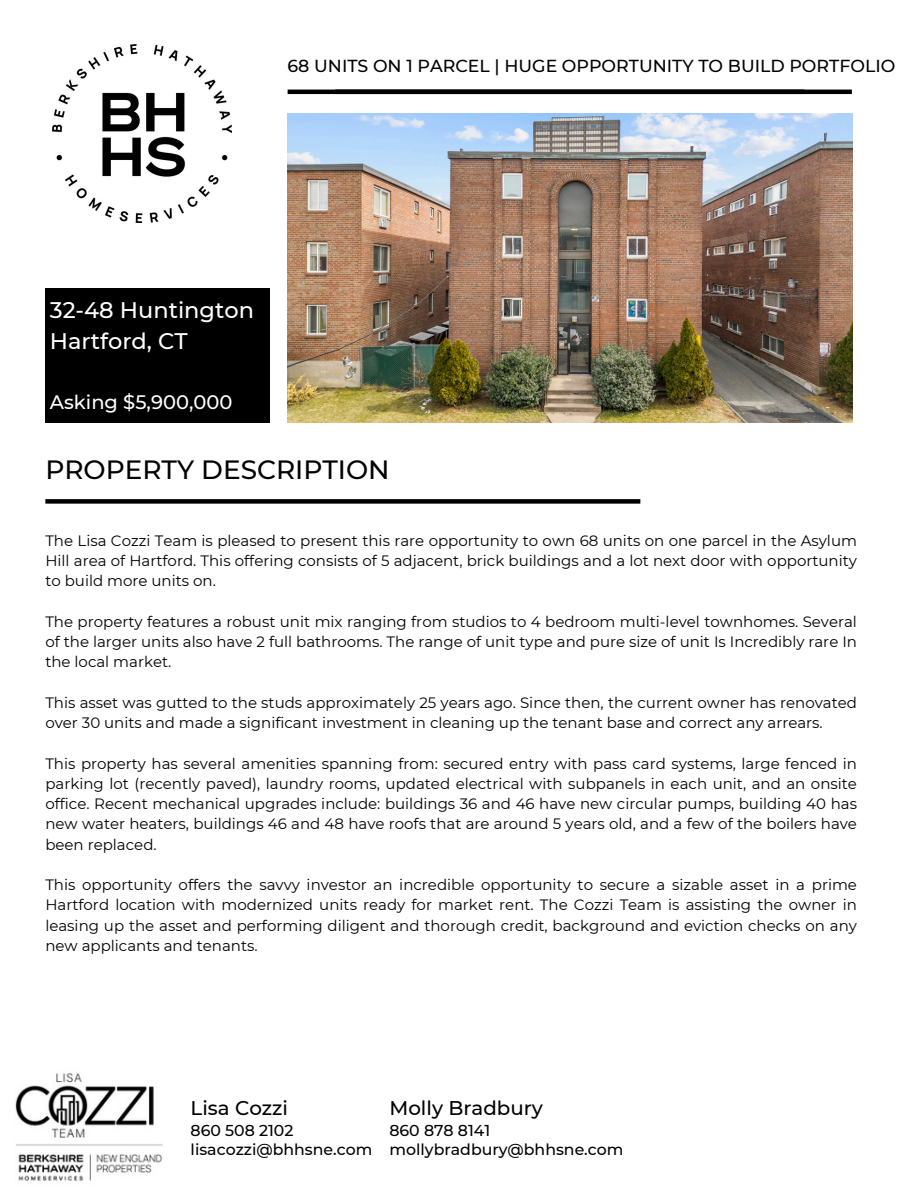
<style>
.page{position:relative;width:918px;height:1188px;background:#fff}
.page>*{position:absolute;margin:0;border:0;box-sizing:border-box;transform-origin:0 0}
.t1{font:500 26.4px "Montserrat";color:#000}
.t2{font:500 22.5px/31.5px "Montserrat";color:#fff}
.t3{font:500 19.8px "Montserrat";color:#000}
.t4{font:500 19.5px "Montserrat";color:#fff}
.t5{font:500 17.4px "Montserrat";color:#000}
.t6{font:500 15.75px "Montserrat";color:#000}
.t7{font:15px/20.2px "Montserrat";color:#000;text-align:justify}
</style>
<div class="page">
<hr style="left:288px;top:90px;width:516px;height:4px;background:#000">
<div style="left:45px;top:289px;width:225px;height:134px;background:#000"></div>
<img style="left:53px;top:44px;width:179px;height:179px">
<div style="left:45px;top:499px;width:595px;height:5px;background:#000"></div>
<img style="left:15px;top:1072px;width:148px;height:109px">
<img style="left:288px;top:113px;width:564px;height:310px">
<hr style="left:335px;top:90px;width:517px;height:4px;background:#000">
<h1 class="t5" style="left:288px;top:55px;width:609px">68 UNITS ON 1 PARCEL | HUGE OPPORTUNITY TO BUILD PORTFOLIO</h1>
<p class="t2" style="left:50px;top:294px;width:206px">32-48 Huntington<br>Hartford, CT</p>
<h2 class="t4" style="left:50px;top:390px;width:184px">Asking $5,900,000</h2>
<p class="t1" style="left:45px;top:454px;width:346px">PROPERTY DESCRIPTION</p>
<p class="t7" style="left:45px;top:530px;width:813px">The Lisa Cozzi Team is pleased to present this rare opportunity to own 68 units on one parcel in the Asylum Hill area of Hartford. This offering consists of 5 adjacent, brick buildings and a lot next door with opportunity to build more units on.</p>
<p class="t7" style="left:45px;top:611px;width:813px">The property features a robust unit mix ranging from studios to 4 bedroom multi-level townhomes. Several of the larger units also have 2 full bathrooms. The range of unit type and pure size of unit Is Incredibly rare In the local market.</p>
<p class="t7" style="left:45px;top:692px;width:813px">This asset was gutted to the studs approximately 25 years ago. Since then, the current owner has renovated over 30 units and made a significant investment in cleaning up the tenant base and correct any arrears.</p>
<p class="t7" style="left:45px;top:753px;width:813px">This property has several amenities spanning from: secured entry with pass card systems, large fenced in parking lot (recently paved), laundry rooms, updated electrical with subpanels in each unit, and an onsite office. Recent mechanical upgrades include: buildings 36 and 46 have new circular pumps, building 40 has new water heaters, buildings 46 and 48 have roofs that are around 5 years old, and a few of the boilers have been replaced.</p>
<p class="t7" style="left:45px;top:875px;width:813px">This opportunity offers the savvy investor an incredible opportunity to secure a sizable asset in a prime Hartford location with modernized units ready for market rent. The Cozzi Team is assisting the owner in leasing up the asset and performing diligent and thorough credit, background and eviction checks on any new applicants and tenants.</p>
<h6 class="t3" style="left:191px;top:1096px;width:99px">Lisa Cozzi</h6>
<h5 class="t6" style="left:191px;top:1121px;width:104px">860 508 2102</h5>
<h6 class="t6" style="left:191px;top:1140px;width:183px">lisacozzi@bhhsne.com</h6>
<h6 class="t3" style="left:389px;top:1096px;width:155px">Molly Bradbury</h6>
<h5 class="t6" style="left:389px;top:1121px;width:102px">860 878 8141</h5>
<h6 class="t6" style="left:389px;top:1140px;width:236px">mollybradbury@bhhsne.com</h6>
</div>
